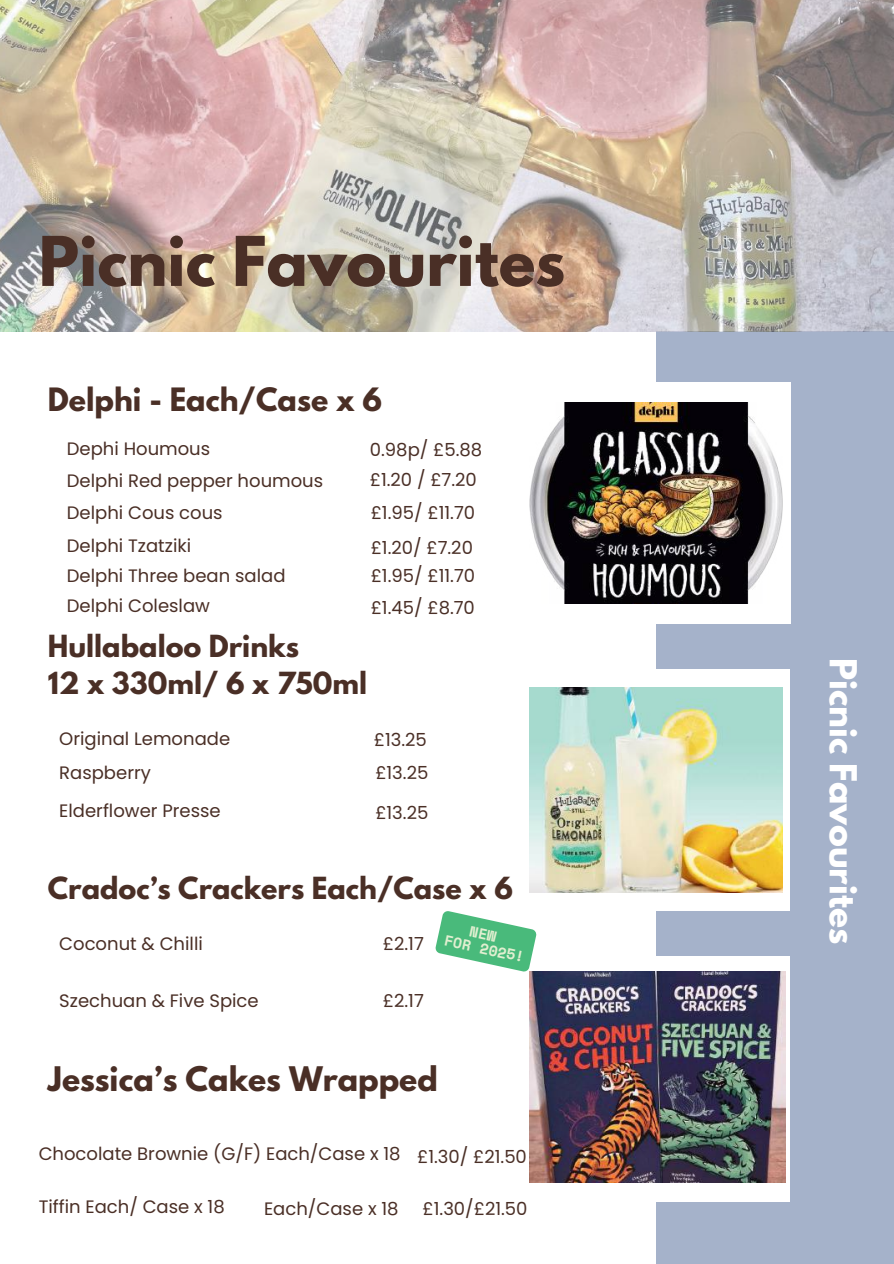
<style>
.page{position:relative;width:894px;height:1264px;background:#fff}
.page>*{position:absolute;margin:0;border:0;box-sizing:border-box;transform-origin:0 0}
.t1{font:700 60.6px "League Spartan";color:#4a2f26}
.t2{font:700 33px "League Spartan";color:#fff}
.t3{font:700 30px "League Spartan";color:#4a2f26}
.t4{font:700 28.5px "League Spartan";color:#4a2f26}
.t5{font:700 27px/37.2px "League Spartan";color:#4a2f26}
.t6{font:18px/34.3px "Poppins";color:#4a2f26}
.t7{font:700 14.85px/14.1px "Space Mono";color:#e1efd0;text-align:center}
</style>
<div class="page">
<div style="left:656px;top:331px;width:237px;height:932px;background:#a5b2ca"></div>
<img style="left:0;top:0;width:893px;height:332px">
<div style="left:522px;top:382px;width:268px;height:242px;background:#fff"></div>
<div style="left:522px;top:669px;width:267px;height:241px;background:#fff"></div>
<img style="left:529px;top:403px;width:253px;height:200px">
<img style="left:529px;top:687px;width:253px;height:205px">
<div style="left:522px;top:955px;width:267px;height:246px;background:#fff"></div>
<img style="left:529px;top:971px;width:256px;height:210px">
<svg style="left:435px;top:911px;width:101px;height:61px"></svg>
<h1 class="t1" style="left:39px;top:214px;width:528px">Picnic Favourites</h1>
<h3 class="t4" style="left:48px;top:377px;width:335px">Delphi - Each/Case x 6</h3>
<p class="t6" style="left:67px;top:431px;width:145px">Dephi Houmous</p>
<p class="t6" style="left:370px;top:432px;width:114px">0.98p/ £5.88</p>
<p class="t6" style="left:67px;top:463px;width:258px">Delphi Red pepper houmous</p>
<p class="t6" style="left:370px;top:462px;width:108px">£1.20 / £7.20</p>
<p class="t6" style="left:67px;top:496px;width:157px">Delphi Cous cous</p>
<p class="t6" style="left:370px;top:496px;width:106px">£1.95/ £11.70</p>
<p class="t6" style="left:67px;top:528px;width:126px">Delphi Tzatziki</p>
<p class="t6" style="left:67px;top:558px;width:220px">Delphi Three bean salad</p>
<p class="t6" style="left:370px;top:530px;width:104px">£1.20/ £7.20</p>
<p class="t6" style="left:370px;top:558px;width:106px">£1.95/ £11.70</p>
<p class="t6" style="left:67px;top:588px;width:144px">Delphi Coleslaw</p>
<p class="t6" style="left:370px;top:591px;width:106px">£1.45/ £8.70</p>
<h3 class="t5" style="left:48px;top:627px;width:321px">Hullabaloo Drinks<br>12 x 330ml/ 6 x 750ml</h3>
<p class="t6" style="left:59px;top:721px;width:172px">Original Lemonade<br>Raspberry</p>
<p class="t6" style="left:374px;top:723px;width:56px;line-height:33.2px">£13.25 £13.25</p>
<p class="t6" style="left:59px;top:793px;width:163px">Elderflower Presse</p>
<p class="t6" style="left:375px;top:795px;width:54px">£13.25</p>
<h3 class="t5" style="left:48px;top:869px;width:466px">Cradoc’s Crackers Each/Case x 6</h3>
<p class="t6" style="left:59px;top:926px;width:145px">Coconut &amp; Chilli</p>
<p class="t7" style="left:449px;top:918px;width:83px;rotate:12deg">NEW<br>FOR 2025!</p>
<p class="t6" style="left:383px;top:926px;width:42px">£2.17</p>
<p class="t6" style="left:59px;top:983px;width:201px">Szechuan &amp; Five Spice</p>
<p class="t6" style="left:383px;top:983px;width:42px">£2.17</p>
<h3 class="t3" style="left:48px;top:1055px;width:391px">Jessica’s Cakes Wrapped</h3>
<p class="t6" style="left:39px;top:1136px;width:489px">Chocolate Brownie (G/F) Each/Case x 18 £1.30/ £21.50</p>
<p class="t6" style="left:39px;top:1189px;width:187px">Tiffin Each/ Case x 18</p>
<p class="t6" style="left:264px;top:1191px;width:136px">Each/Case x 18</p>
<p class="t6" style="left:422px;top:1191px;width:106px">£1.30/£21.50</p>
<h2 class="t2" style="left:868px;top:657px;width:288px;rotate:90deg">Picnic Favourites</h2>
</div>
